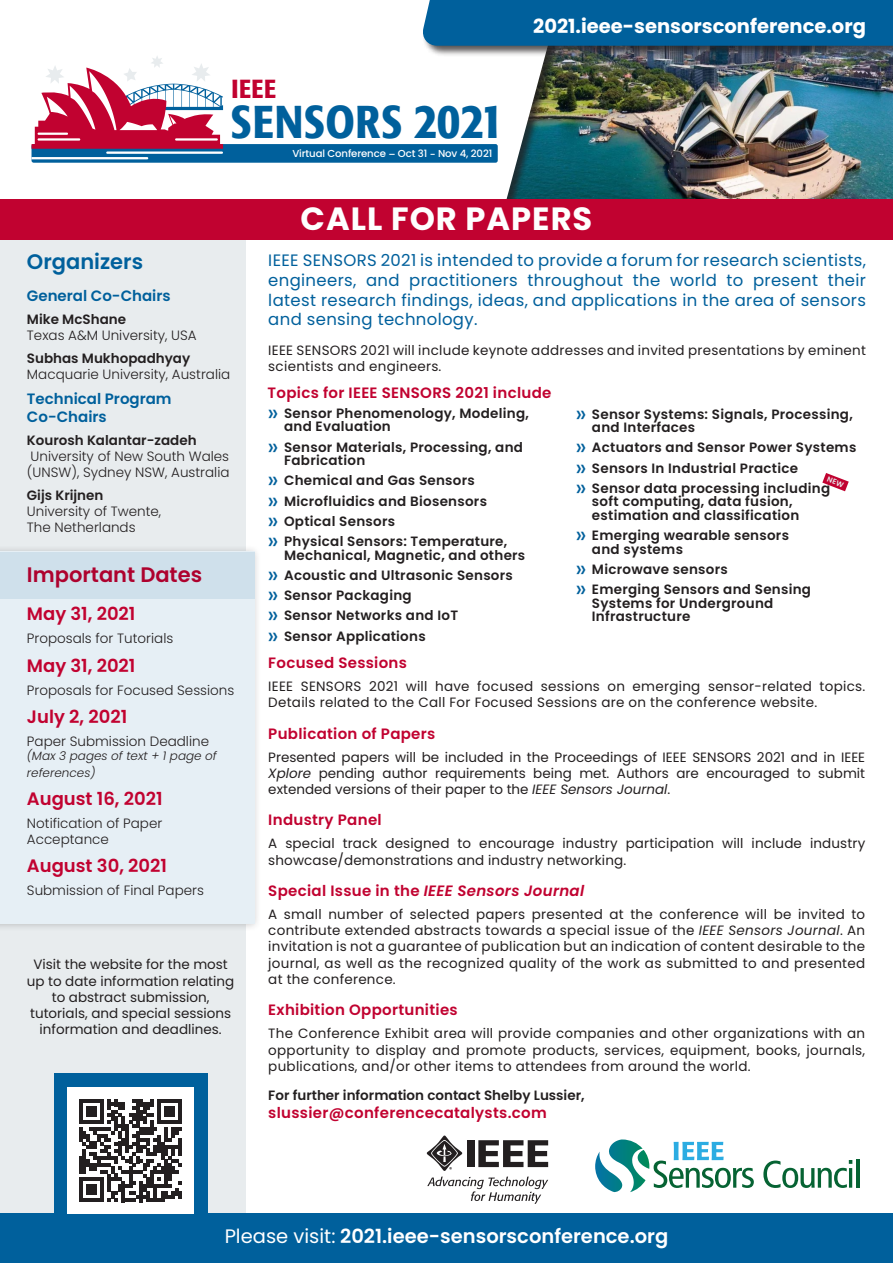
<style>
.page{position:relative;width:893px;height:1263px;background:#fff}
.page>*{position:absolute;margin:0;border:0;box-sizing:border-box;transform-origin:0 0}
.t1{font:500 condensed 45.75px "Formata";letter-spacing:.02em;color:#00609c}
.t2{font:700 32.1px "Poppins";letter-spacing:.03em;color:#fefefe}
.t3{font:500 condensed 26.1px "Formata";color:#c10230}
.t4{font:600 21px "Poppins";color:#c10230}
.t5{font:600 21px "Poppins";color:#00609c}
.t6{font:600 19.5px "Poppins";color:#fff}
.t7{font:700 19.5px "Poppins";color:#fff}
.t8{font:600 18px "Poppins";color:#c10230}
.t9{font:16.5px/19.8px "Poppins";letter-spacing:.02em;color:#00609c;text-align:justify}
.t10{font:600 15px "Poppins";letter-spacing:.02em;color:#c10230}
.t11{font:600 15px/18px "Poppins";color:#00609c}
.t12{font:italic 600 15px "Poppins";letter-spacing:.02em;color:#c10230}
.t13{font:13.5px/16.2px "Poppins";letter-spacing:.02em;color:#231f20}
.t14{font:600 13.5px/20.2px "Poppins";letter-spacing:.02em;color:#231f20}
.t15{font:300 13.5px/16.2px "Poppins";color:#231f20}
.t16{font:13.5px/16.2px "Poppins";color:#231f20;text-align:center}
.t17{font:600 13.5px "Poppins";color:#231f20}
.t18{font:italic 300 12px/16.2px "Poppins";color:#231f20}
.t19{font:500 10.05px "Poppins";letter-spacing:-.01em;color:#fff}
.s1{font-size:49.2px}
.s2{font-weight:400;font-size:24px;color:#00609c}
.s3{font-style:italic}
.s4{font-style:normal}
.s5{font-weight:400}
</style>
<div class="page">
<div style="left:0;top:207px;width:246px;height:1056px;background:#e8ecee"></div>
<div style="left:54px;top:1073px;width:153px;height:148px;background:#00609c"></div>
<div style="left:0;top:544px;width:262px;height:388px;background:#231f20;opacity:.24"></div>
<div style="left:0;top:552px;width:254px;height:372px;background:#e6eff5"></div>
<div style="left:0;top:552px;width:254px;height:46px;background:#cfe0eb"></div>
<img style="left:581px;top:57px;width:312px;height:142px">
<svg style="left:427px;top:1135px;width:121px;height:69px"></svg>
<div style="left:0;top:1214px;width:893px;height:49px;background:#00609c"></div>
<div style="left:0;top:0;width:581px;height:214px;background:#231f20;opacity:.75"></div>
<svg style="left:0;top:0;width:560px;height:199px"></svg>
<div style="left:0;top:199px;width:893px;height:41px;background:#c10230"></div>
<div style="left:422px;top:0;width:471px;height:57px;background:#231f20;opacity:.75"></div>
<div style="left:421px;top:0;width:472px;height:46px;background:#00609c"></div>
<svg style="left:763px;top:1160px;width:89px;height:28px"></svg>
<hr style="left:856px;top:1159px;width:3px;height:29px;background:#066333">
<svg style="left:595px;top:1139px;width:159px;height:53px"></svg>
<div style="left:67px;top:1087px;width:127px;height:127px;background:#fff"></div>
<svg style="left:79px;top:1099px;width:103px;height:103px"></svg>
<div style="left:32px;top:144px;width:466px;height:19px;background:#00609c;border-radius:2px"></div>
<hr style="left:106px;top:151px;width:117px;height:3px;background:#fff">
<svg style="left:32px;top:157px;width:116px;height:2px"></svg>
<svg style="left:32px;top:55px;width:191px;height:94px"></svg>
<hr style="left:38px;top:133px;width:30px;height:2px;background:#fff">
<hr style="left:38px;top:138px;width:42px;height:3px;background:#fff">
<hr style="left:175px;top:138px;width:43px;height:3px;background:#fff">
<svg style="left:822px;top:473px;width:27px;height:18px"></svg>
<h3 class="t3" style="left:231px;top:73px;width:46px">IEEE</h3>
<h1 class="t1" style="left:231px;top:94px;width:274px">SENSORS <span class="s1">2021</span></h1>
<p class="t19" style="left:292px;top:147px;width:201px">Virtual Conference – Oct 31 - Nov 4, 2021</p>
<h3 class="t7" style="left:533px;top:15px;width:334px">2021.ieee-sensorsconference.org</h3>
<h3 class="t5" style="left:27px;top:250px;width:118px">Organizers</h3>
<p class="t11" style="left:27px;top:286px;width:145px">General Co-Chairs</p>
<p class="t17" style="left:27px;top:311px;width:101px">Mike McShane</p>
<p class="t15" style="left:27px;top:327px;width:171px">Texas A&amp;M University, USA</p>
<p class="t17" style="left:27px;top:350px;width:165px">Subhas Mukhopadhyay</p>
<p class="t15" style="left:27px;top:366px;width:205px">Macquarie University, Australia</p>
<p class="t11" style="left:27px;top:389px;width:146px">Technical Program<br>Co-Chairs</p>
<p class="t17" style="left:27px;top:432px;width:171px">Kourosh Kalantar-zadeh</p>
<p class="t15" style="left:27px;top:448px;width:204px">University of New South Wales (UNSW), Sydney NSW, Australia</p>
<p class="t17" style="left:27px;top:487px;width:78px">Gijs Krijnen</p>
<p class="t15" style="left:27px;top:503px;width:136px">University of Twente,<br>The Netherlands</p>
<h3 class="t4" style="left:27px;top:563px;width:177px">Important Dates</h3>
<h3 class="t8" style="left:27px;top:604px;width:110px">May 31, 2021</h3>
<p class="t15" style="left:27px;top:631px;width:148px">Proposals for Tutorials</p>
<h3 class="t8" style="left:27px;top:655px;width:110px">May 31, 2021</h3>
<p class="t15" style="left:27px;top:682px;width:209px">Proposals for Focused Sessions</p>
<h3 class="t8" style="left:27px;top:706px;width:102px">July 2, 2021</h3>
<p class="t15" style="left:27px;top:733px;width:184px">Paper Submission Deadline</p>
<p class="t18" style="left:27px;top:748px;width:191px">(Max 3 pages of text + 1 page of references)</p>
<h3 class="t8" style="left:27px;top:788px;width:137px">August 16, 2021</h3>
<p class="t15" style="left:27px;top:815px;width:137px">Notification of Paper<br>Acceptance</p>
<h3 class="t8" style="left:27px;top:856px;width:142px">August 30, 2021</h3>
<p class="t15" style="left:27px;top:883px;width:178px">Submission of Final Papers</p>
<p class="t16" style="left:27px;top:956px;width:209px">Visit the website for the most up to date information relating to abstract submission, tutorials, and special sessions information and deadlines.</p>
<h2 class="t2" style="left:301px;top:200px;width:293px">CALL FOR PAPERS</h2>
<p class="t9" style="left:268px;top:250px;width:599px">IEEE SENSORS 2021 is intended to provide a forum for research scientists, engineers, and practitioners throughout the world to present their latest research findings, ideas, and applications in the area of sensors and sensing technology.</p>
<p class="t13" style="left:268px;top:342px;width:599px">IEEE SENSORS 2021 will include keynote addresses and invited presentations by eminent scientists and engineers.</p>
<p class="t10" style="left:268px;top:384px;width:285px">Topics for IEEE SENSORS 2021 include</p>
<p class="t14" style="left:284px;top:406px;width:246px;line-height:13.5px;text-indent:-16px"><span class="s2">»</span> Sensor Phenomenology, Modeling, and Evaluation</p>
<p class="t14" style="left:284px;top:440px;width:240px;line-height:13.5px;text-indent:-16px"><span class="s2">»</span> Sensor Materials, Processing, and<br>Fabrication</p>
<p class="t14" style="left:268px;top:471px;width:241px"><span class="s2">»</span> Chemical and Gas Sensors<br><span class="s2">»</span> Microfluidics and Biosensors<br><span class="s2">»</span> Optical Sensors<br><span class="s2">»</span> Physical Sensors: Temperature,</p>
<p class="t14" style="left:268px;top:545px;width:259px;text-indent:16px">Mechanical, Magnetic, and others <span class="s2">»</span> Acoustic and Ultrasonic Sensors <span class="s2">»</span> Sensor Packaging<br><span class="s2">»</span> Sensor Networks and IoT<br><span class="s2">»</span> Sensor Applications</p>
<p class="t14" style="left:592px;top:407px;width:262px;line-height:13.5px;text-indent:-17px"><span class="s2">»</span> Sensor Systems: Signals, Processing, and Interfaces</p>
<p class="t14" style="left:575px;top:438px;width:282px"><span class="s2">»</span> Actuators and Sensor Power Systems <span class="s2">»</span> Sensors In Industrial Practice<br><span class="s2">»</span> Sensor data processing including</p>
<p class="t14" style="left:592px;top:495px;width:209px;line-height:13.5px">soft computing, data fusion, estimation and classification</p>
<p class="t14" style="left:592px;top:529px;width:199px;line-height:13.5px;text-indent:-17px"><span class="s2">»</span> Emerging wearable sensors and systems</p>
<p class="t14" style="left:575px;top:559px;width:237px"><span class="s2">»</span> Microwave sensors<br><span class="s2">»</span> Emerging Sensors and Sensing</p>
<p class="t14" style="left:592px;top:596px;width:183px;line-height:13.5px">Systems for Underground<br>Infrastructure</p>
<p class="t10" style="left:268px;top:654px;width:140px">Focused Sessions</p>
<p class="t13" style="left:268px;top:678px;width:598px">IEEE SENSORS 2021 will have focused sessions on emerging sensor-related topics.<br>Details related to the Call For Focused Sessions are on the conference website.</p>
<p class="t10" style="left:268px;top:725px;width:169px">Publication of Papers</p>
<p class="t13" style="left:268px;top:749px;width:598px;text-align:justify">Presented papers will be included in the Proceedings of IEEE SENSORS 2021 and in IEEE <span class="s3">Xplore</span> pending author requirements being met. Authors are encouraged to submit extended versions of their paper to the <span class="s3">IEEE Sensors Journal</span>.</p>
<p class="t10" style="left:268px;top:811px;width:115px">Industry Panel</p>
<p class="t13" style="left:268px;top:836px;width:598px">A special track designed to encourage industry participation will include industry showcase/demonstrations and industry networking.</p>
<p class="t12" style="left:268px;top:882px;width:317px"><span class="s4">Special Issue in the</span> IEEE Sensors Journal</p>
<p class="t13" style="left:268px;top:906px;width:598px;text-align:justify">A small number of selected papers presented at the conference will be invited to contribute extended abstracts towards a special issue of the <span class="s3">IEEE Sensors Journal</span>. An invitation is not a guarantee of publication but an indication of content desirable to the journal, as well as the recognized quality of the work as submitted to and presented at the conference.</p>
<p class="t10" style="left:268px;top:1001px;width:191px">Exhibition Opportunities</p>
<p class="t13" style="left:268px;top:1025px;width:598px;text-align:justify">The Conference Exhibit area will provide companies and other organizations with an opportunity to display and promote products, services, equipment, books, journals, publications, and/or other items to attendees from around the world.</p>
<p class="t17" style="left:268px;top:1088px;width:318px">For further information contact Shelby Lussier,</p>
<p class="t10" style="left:268px;top:1104px;width:280px">slussier@conferencecatalysts.com</p>
<h3 class="t6" style="left:225px;top:1224px;width:445px"><span class="s5">Please visit:</span> 2021.ieee-sensorsconference.org</h3>
</div>
